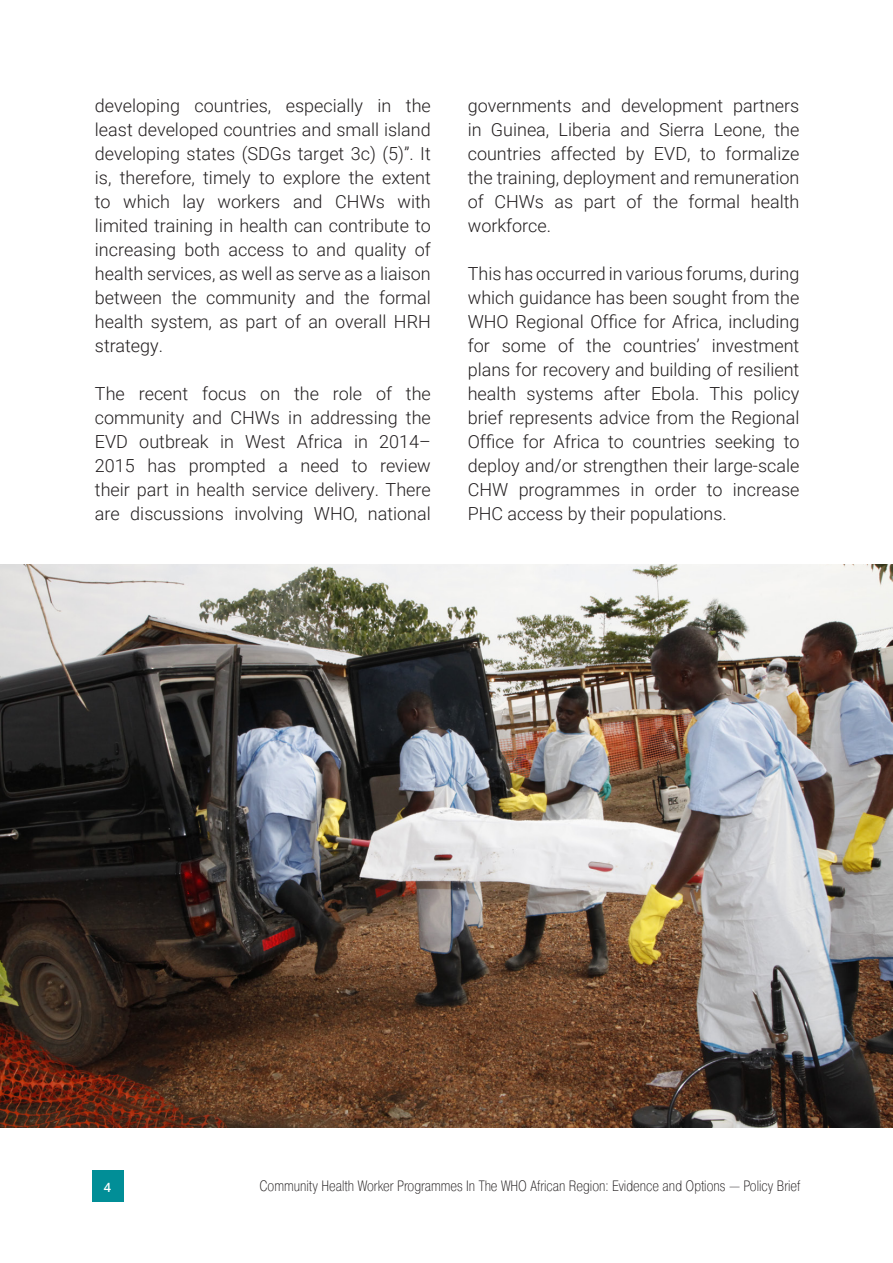
<style>
.page{position:relative;width:893px;height:1263px;background:#fff}
.page>*{position:absolute;margin:0;border:0;box-sizing:border-box;transform-origin:0 0}
.Page_Header_Subtext{font:300 18px/24px "Roboto";color:#231f20;text-align:justify}
.t1{font:200 15px "Pragmatica Cond";color:#231f20}
.t2{font:600 12.75px "Open Sans";color:#fff}
</style>
<div class="page">
<div style="left:92px;top:1170px;width:31px;height:32px;background:#018e97"></div>
<img style="left:0;top:564px;width:893px;height:563px">
<p class="Page_Header_Subtext" style="left:95px;top:93px;width:337px">developing countries, especially in the least developed countries and small island developing states (SDGs target 3c) (5)”. It is, therefore, timely to explore the extent to which lay workers and CHWs with limited training in health can contribute to increasing both access to and quality of health services, as well as serve as a liaison between the community and the formal health system, as part of an overall HRH strategy.</p>
<p class="Page_Header_Subtext" style="left:95px;top:381px;width:337px">The recent focus on the role of the community and CHWs in addressing the EVD outbreak in West Africa in 2014– 2015 has prompted a need to review their part in health service delivery. There are discussions involving WHO, national</p>
<p class="Page_Header_Subtext" style="left:468px;top:93px;width:333px">governments and development partners in Guinea, Liberia and Sierra Leone, the countries affected by EVD, to formalize the training, deployment and remuneration of CHWs as part of the formal health workforce.</p>
<p class="Page_Header_Subtext" style="left:468px;top:261px;width:333px">This has occurred in various forums, during which guidance has been sought from the WHO Regional Office for Africa, including for some of the countries’ investment plans for recovery and building of resilient health systems after Ebola. This policy brief represents advice from the Regional Office for Africa to countries seeking to deploy and/or strengthen their large-scale CHW programmes in order to increase PHC access by their populations.</p>
<p class="t2" style="left:104px;top:1178px;width:9px">4</p>
<p class="t1" style="left:260px;top:1177px;width:542px">Community Health Worker Programmes In The WHO African Region: Evidence and Options — Policy Brief</p>
</div>
